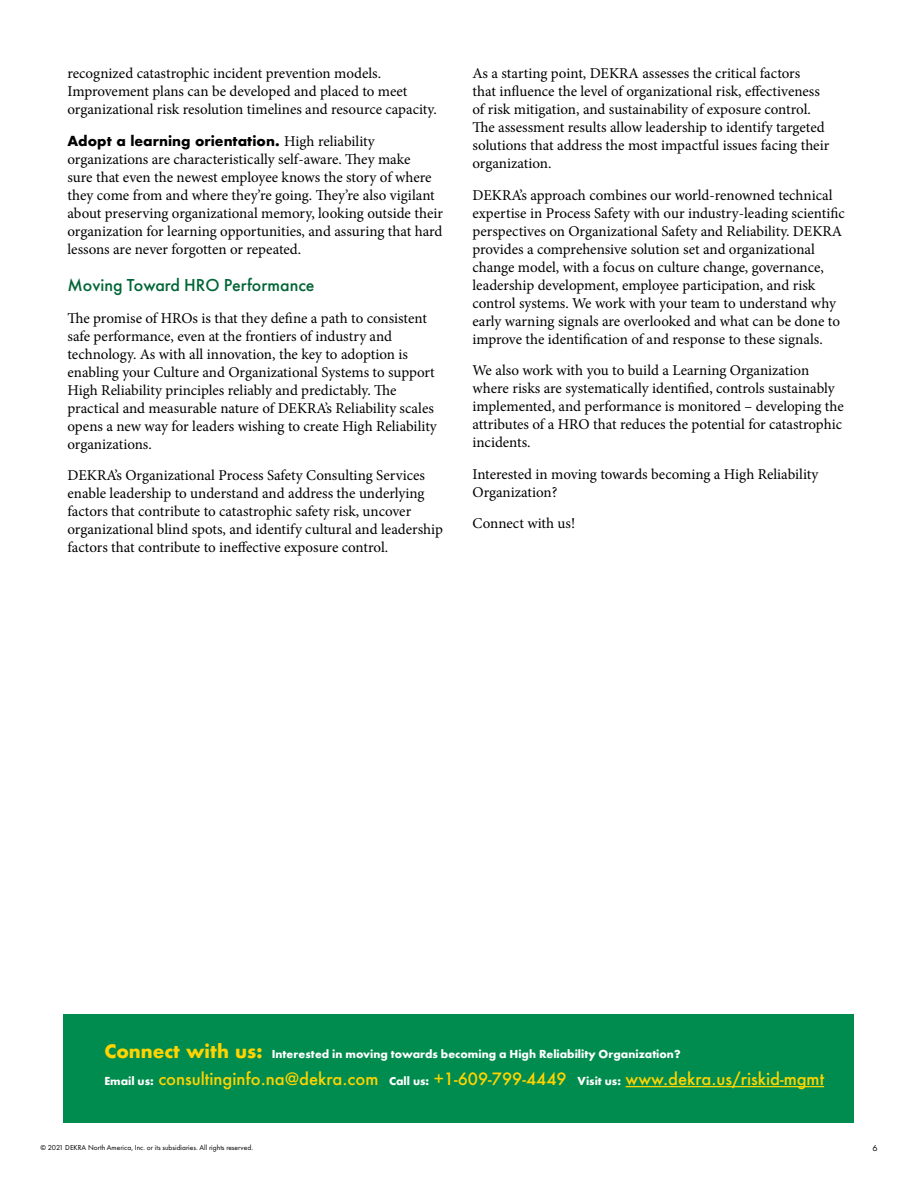
<style>
.page{position:relative;width:918px;height:1188px;background:#fff}
.page>*{position:absolute;margin:0;border:0;box-sizing:border-box;transform-origin:0 0}
.t1{font:500 18px "Futura PT";color:#006536}
.t2{font:500 16.5px "Futura";color:#ffd400}
.t3{font:15px/18px "Minion Pro";color:#000}
.t4{font:700 13.5px "Futura";color:#000}
.t5{font:12px "Futura T Bold";color:#fff}
.t6{font:9px "Futura PT";color:#000}
.t7{font:7.5px "Futura PT";color:#000}
.s1{font-family:"Minion Pro";font-weight:400;font-size:15px}
.s2{font-family:"Futura";font-weight:700;font-size:18px;color:#ffd400}
.s3{font-family:"Futura T Bold";font-weight:400;font-size:12px;color:#fff}
</style>
<div class="page">
<div style="left:64px;top:1014px;width:790px;height:109px;background:#008c4f"></div>
<hr style="left:626px;top:1086px;width:198px;height:1px;background:#ffd400">
<p class="t3" style="left:68px;top:65px;width:371px">recognized catastrophic incident prevention models.<br>Improvement plans can be developed and placed to meet organizational risk resolution timelines and resource capacity.</p>
<p class="t4" style="left:68px;top:131px;width:309px">Adopt a learning orientation. <span class="s1">High reliability</span></p>
<p class="t3" style="left:68px;top:150px;width:377px">organizations are characteristically self-aware. They make<br>sure that even the newest employee knows the story of where they come from and where they’re going. They’re also vigilant about preserving organizational memory, looking outside their organization for learning opportunities, and assuring that hard lessons are never forgotten or repeated.</p>
<p class="t1" style="left:68px;top:275px;width:249px">Moving Toward HRO Performance</p>
<p class="t3" style="left:68px;top:309px;width:371px">The promise of HROs is that they define a path to consistent safe performance, even at the frontiers of industry and technology. As with all innovation, the key to adoption is enabling your Culture and Organizational Systems to support High Reliability principles reliably and predictably. The practical and measurable nature of DEKRA’s Reliability scales opens a new way for leaders wishing to create High Reliability organizations.</p>
<p class="t3" style="left:68px;top:467px;width:377px">DEKRA’s Organizational Process Safety Consulting Services enable leadership to understand and address the underlying factors that contribute to catastrophic safety risk, uncover organizational blind spots, and identify cultural and leadership factors that contribute to ineffective exposure control.</p>
<p class="t3" style="left:472px;top:65px;width:358px">As a starting point, DEKRA assesses the critical factors<br>that influence the level of organizational risk, effectiveness of risk mitigation, and sustainability of exposure control.<br>The assessment results allow leadership to identify targeted solutions that address the most impactful issues facing their organization.</p>
<p class="t3" style="left:472px;top:186px;width:374px">DEKRA’s approach combines our world-renowned technical expertise in Process Safety with our industry-leading scientific perspectives on Organizational Safety and Reliability. DEKRA provides a comprehensive solution set and organizational change model, with a focus on culture change, governance, leadership development, employee participation, and risk control systems. We work with your team to understand why early warning signals are overlooked and what can be done to improve the identification of and response to these signals.</p>
<p class="t3" style="left:472px;top:362px;width:373px">We also work with you to build a Learning Organization where risks are systematically identified, controls sustainably implemented, and performance is monitored – developing the attributes of a HRO that reduces the potential for catastrophic incidents.</p>
<p class="t3" style="left:472px;top:465px;width:347px">Interested in moving towards becoming a High Reliability<br>Organization?</p>
<p class="t3" style="left:472px;top:515px;width:104px">Connect with us!</p>
<p class="t5" style="left:104px;top:1047px;width:578px"><span class="s2">Connect with us:</span> Interested in moving towards becoming a High Reliability Organization?</p>
<p class="t2" style="left:104px;top:1068px;width:721px"><span class="s3">Email us:</span> consultinginfo.na@dekra.com <span class="s3">Call us:</span> +1-609-799-4449 <span class="s3">Visit us:</span> www.dekra.us/riskid-mgmt</p>
<p class="t7" style="left:40px;top:1143px;width:214px">© 2021 DEKRA North America, Inc. or its subsidiaries. All rights reserved.</p>
<p class="t6" style="left:872px;top:1142px;width:7px">6</p>
</div>
